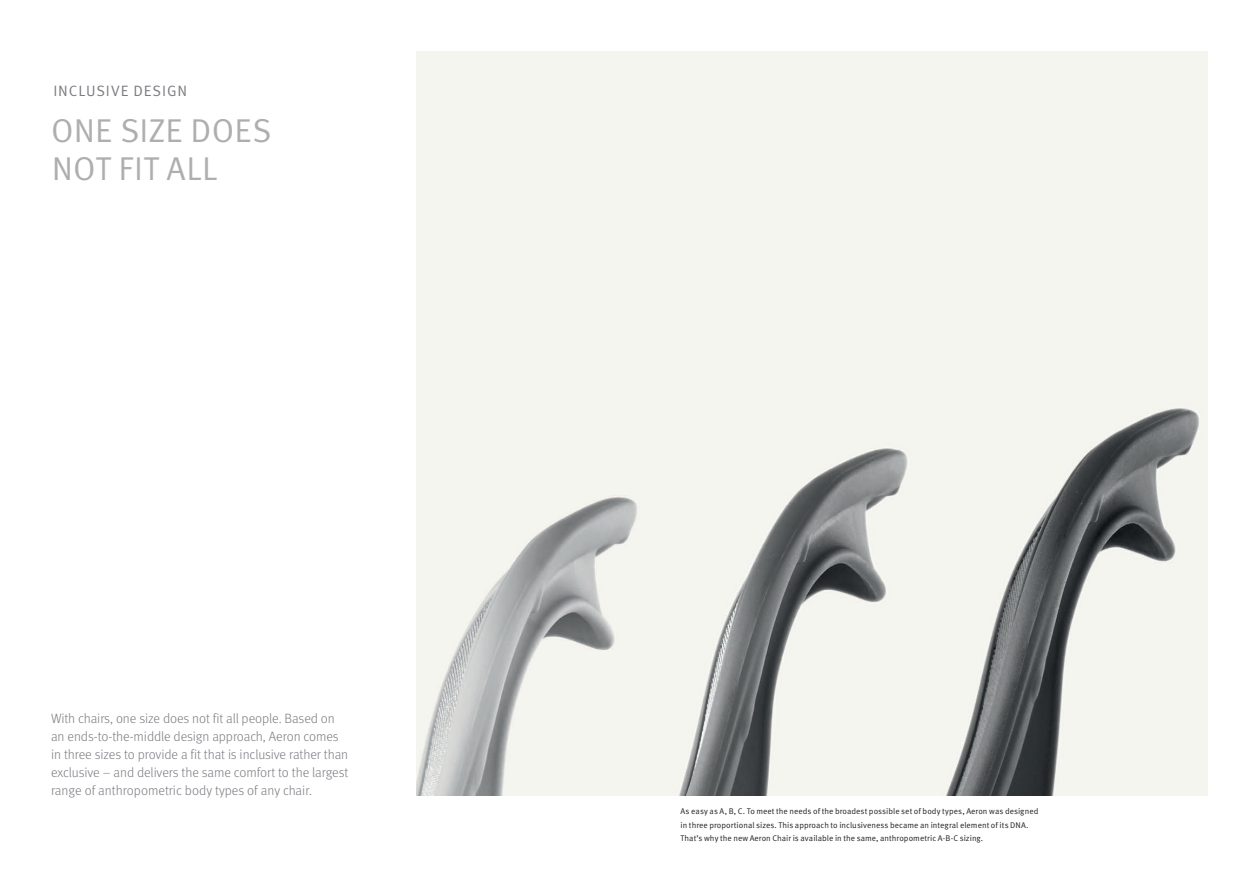
<style>
.page{position:relative;width:1259px;height:893px;background:#fff}
.page>*{position:absolute;margin:0;border:0;box-sizing:border-box;transform-origin:0 0}
.Fold_out_Product_nam{font:33px/37.5px "Meta OT Norm";letter-spacing:.005em;color:#aeadaf}
.Fold_out_Para_headin{font:15px "Meta OT Norm";letter-spacing:.055em;color:#7a7c81}
.Fold_out_Body{font:300 13.5px/18px "Meta OT";letter-spacing:-.005em;color:#7a7c81}
.Fold_out_Small_copy{font:8.25px/13.5px "Meta OT Norm";letter-spacing:.005em;color:#231f20}
</style>
<div class="page">
<img style="left:417px;top:51px;width:791px;height:744px">
<p class="Fold_out_Para_headin" style="left:53px;top:82px;width:135px">INCLUSIVE DESIGN</p>
<p class="Fold_out_Product_nam" style="left:51px;top:113px;width:222px">ONE SIZE DOES<br>NOT FIT ALL</p>
<p class="Fold_out_Body" style="left:51px;top:710px;width:299px">With chairs, one size does not fit all people. Based on an ends-to-the-middle design approach, Aeron comes in three sizes to provide a fit that is inclusive rather than exclusive – and delivers the same comfort to the largest range of anthropometric body types of any chair.</p>
<p class="Fold_out_Small_copy" style="left:680px;top:805px;width:359px">As easy as A, B, C. To meet the needs of the broadest possible set of body types, Aeron was designed in three proportional sizes. This approach to inclusiveness became an integral element of its DNA.<br>That’s why the new Aeron Chair is available in the same, anthropometric A-B-C sizing.</p>
</div>
